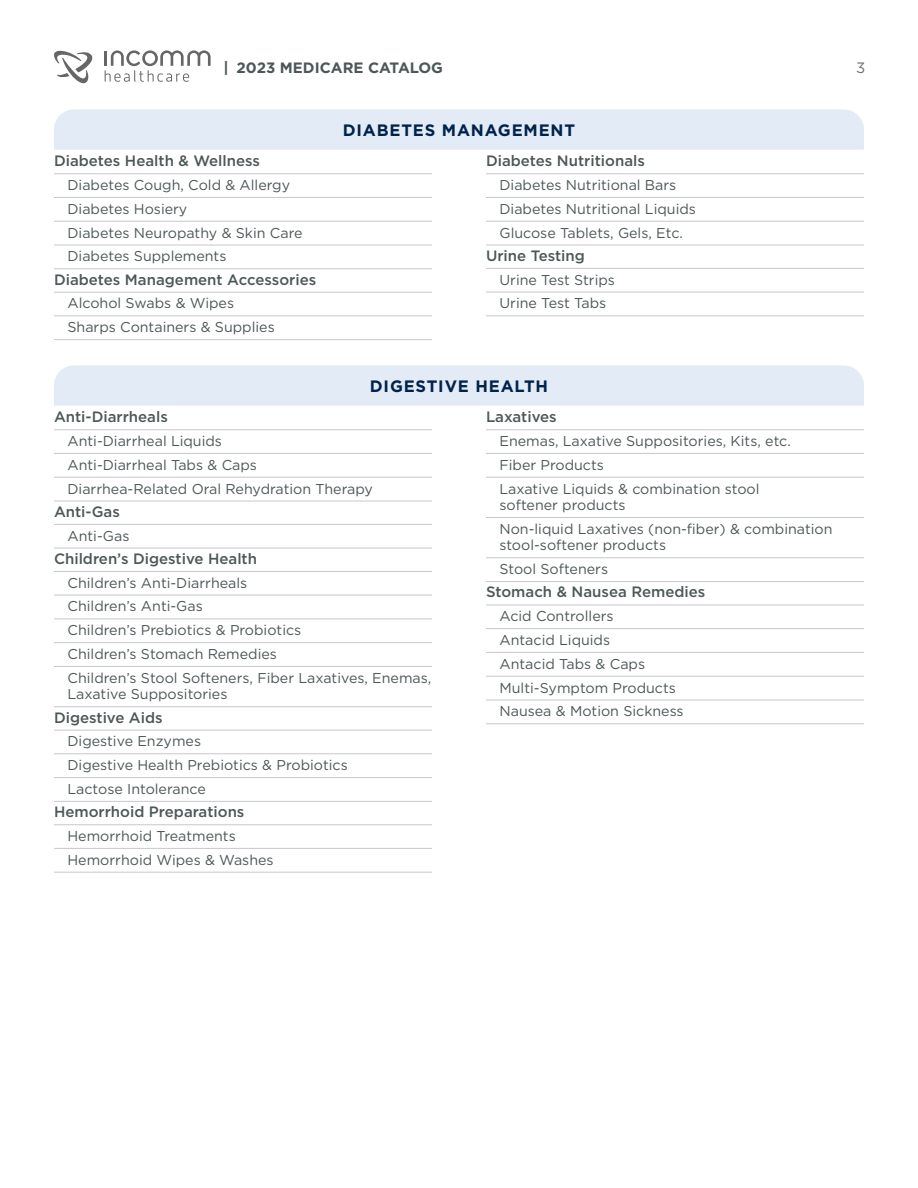
<style>
.page{position:relative;width:918px;height:1188px;background:#fff}
.page>*{position:absolute;margin:0;border:0;box-sizing:border-box;transform-origin:0 0}
.t1{font:700 16.5px "Gotham";letter-spacing:.05em;color:#00234b}
.t2{font:500 15px "Gotham";color:#4d5758}
.t3{font:700 15px "Gotham";color:#4d5758}
.t4{font:15px "Gotham";color:#686d6f}
.t5{font:14.25px/23.9px "Gotham";color:#4d5758}
</style>
<div class="page">
<hr style="left:104px;top:51px;width:3px;height:15px;background:#000">
<svg style="left:54px;top:50px;width:39px;height:33px"></svg>
<svg style="left:105px;top:50px;width:106px;height:32px"></svg>
<div style="left:54px;top:110px;width:810px;height:40px;background:#e3ebf6"></div>
<hr style="left:54px;top:173px;width:378px;height:1px;background:#c7c8ca">
<hr style="left:54px;top:197px;width:378px;height:1px;background:#c7c8ca">
<hr style="left:54px;top:221px;width:378px;height:1px;background:#c7c8ca">
<hr style="left:54px;top:245px;width:378px;height:1px;background:#c7c8ca">
<hr style="left:54px;top:268px;width:378px;height:1px;background:#c7c8ca">
<hr style="left:54px;top:292px;width:378px;height:1px;background:#c7c8ca">
<hr style="left:54px;top:315px;width:378px;height:1px;background:#c7c8ca">
<hr style="left:54px;top:339px;width:378px;height:1px;background:#c7c8ca">
<hr style="left:486px;top:173px;width:378px;height:1px;background:#c7c8ca">
<hr style="left:486px;top:197px;width:378px;height:1px;background:#c7c8ca">
<hr style="left:486px;top:221px;width:378px;height:1px;background:#c7c8ca">
<hr style="left:486px;top:245px;width:378px;height:1px;background:#c7c8ca">
<hr style="left:486px;top:268px;width:378px;height:1px;background:#c7c8ca">
<hr style="left:486px;top:292px;width:378px;height:1px;background:#c7c8ca">
<hr style="left:486px;top:315px;width:378px;height:1px;background:#c7c8ca">
<div style="left:54px;top:365px;width:810px;height:41px;background:#e3ebf6"></div>
<hr style="left:54px;top:429px;width:378px;height:1px;background:#c7c8ca">
<hr style="left:54px;top:453px;width:378px;height:1px;background:#c7c8ca">
<hr style="left:54px;top:477px;width:378px;height:1px;background:#c7c8ca">
<hr style="left:54px;top:501px;width:378px;height:1px;background:#c7c8ca">
<hr style="left:54px;top:524px;width:378px;height:1px;background:#c7c8ca">
<hr style="left:54px;top:548px;width:378px;height:1px;background:#c7c8ca">
<hr style="left:54px;top:571px;width:378px;height:1px;background:#c7c8ca">
<hr style="left:54px;top:595px;width:378px;height:1px;background:#c7c8ca">
<hr style="left:54px;top:618px;width:378px;height:1px;background:#c7c8ca">
<hr style="left:54px;top:642px;width:378px;height:1px;background:#c7c8ca">
<hr style="left:54px;top:666px;width:378px;height:1px;background:#c7c8ca">
<hr style="left:54px;top:706px;width:378px;height:1px;background:#c7c8ca">
<hr style="left:54px;top:730px;width:378px;height:1px;background:#c7c8ca">
<hr style="left:54px;top:753px;width:378px;height:1px;background:#c7c8ca">
<hr style="left:54px;top:777px;width:378px;height:1px;background:#c7c8ca">
<hr style="left:54px;top:801px;width:378px;height:1px;background:#c7c8ca">
<hr style="left:54px;top:824px;width:378px;height:1px;background:#c7c8ca">
<hr style="left:54px;top:848px;width:378px;height:1px;background:#c7c8ca">
<hr style="left:54px;top:872px;width:378px;height:1px;background:#c7c8ca">
<hr style="left:486px;top:429px;width:378px;height:1px;background:#c7c8ca">
<hr style="left:486px;top:453px;width:378px;height:1px;background:#c7c8ca">
<hr style="left:486px;top:477px;width:378px;height:1px;background:#c7c8ca">
<hr style="left:486px;top:517px;width:378px;height:1px;background:#c7c8ca">
<hr style="left:486px;top:557px;width:378px;height:1px;background:#c7c8ca">
<hr style="left:486px;top:581px;width:378px;height:1px;background:#c7c8ca">
<hr style="left:486px;top:605px;width:378px;height:1px;background:#c7c8ca">
<hr style="left:486px;top:628px;width:378px;height:1px;background:#c7c8ca">
<hr style="left:486px;top:652px;width:378px;height:1px;background:#c7c8ca">
<hr style="left:486px;top:676px;width:378px;height:1px;background:#c7c8ca">
<hr style="left:486px;top:700px;width:378px;height:1px;background:#c7c8ca">
<hr style="left:486px;top:723px;width:378px;height:1px;background:#c7c8ca">
<p class="t3" style="left:224px;top:57px;width:221px">| 2023 MEDICARE CATALOG</p>
<p class="t4" style="left:856px;top:58px;width:11px">3</p>
<p class="t2" style="left:54px;top:151px;width:208px">Diabetes Health &amp; Wellness</p>
<p class="t5" style="left:68px;top:173px;width:237px">Diabetes Cough, Cold &amp; Allergy<br>Diabetes Hosiery<br>Diabetes Neuropathy &amp; Skin Care<br>Diabetes Supplements</p>
<p class="t2" style="left:54px;top:269px;width:264px">Diabetes Management Accessories</p>
<p class="t5" style="left:68px;top:291px;width:209px">Alcohol Swabs &amp; Wipes<br>Sharps Containers &amp; Supplies</p>
<p class="t1" style="left:343px;top:119px;width:234px">DIABETES MANAGEMENT</p>
<p class="t2" style="left:486px;top:151px;width:160px">Diabetes Nutritionals</p>
<p class="t5" style="left:500px;top:173px;width:198px">Diabetes Nutritional Bars<br>Diabetes Nutritional Liquids<br>Glucose Tablets, Gels, Etc.</p>
<p class="t2" style="left:486px;top:246px;width:100px">Urine Testing</p>
<p class="t5" style="left:500px;top:267px;width:117px">Urine Test Strips<br>Urine Test Tabs</p>
<p class="t1" style="left:370px;top:375px;width:180px">DIGESTIVE HEALTH</p>
<p class="t2" style="left:54px;top:407px;width:115px">Anti-Diarrheals</p>
<p class="t5" style="left:68px;top:429px;width:307px">Anti-Diarrheal Liquids<br>Anti-Diarrheal Tabs &amp; Caps<br>Diarrhea-Related Oral Rehydration Therapy</p>
<p class="t2" style="left:54px;top:502px;width:67px">Anti-Gas</p>
<p class="t5" style="left:68px;top:523px;width:64px">Anti-Gas</p>
<p class="t2" style="left:54px;top:549px;width:205px">Children’s Digestive Health</p>
<p class="t5" style="left:68px;top:570px;width:365px">Children’s Anti-Diarrheals<br>Children’s Anti-Gas<br>Children’s Prebiotics &amp; Probiotics<br>Children’s Stomach Remedies<br>Children’s Stool Softeners, Fiber Laxatives, Enemas,</p>
<p class="t5" style="left:68px;top:682px;width:161px">Laxative Suppositories</p>
<p class="t2" style="left:54px;top:707px;width:110px">Digestive Aids</p>
<p class="t5" style="left:68px;top:729px;width:282px">Digestive Enzymes<br>Digestive Health Prebiotics &amp; Probiotics<br>Lactose Intolerance</p>
<p class="t2" style="left:54px;top:802px;width:192px">Hemorrhoid Preparations</p>
<p class="t5" style="left:68px;top:824px;width:208px">Hemorrhoid Treatments<br>Hemorrhoid Wipes &amp; Washes</p>
<p class="t2" style="left:486px;top:407px;width:72px">Laxatives</p>
<p class="t5" style="left:500px;top:429px;width:293px">Enemas, Laxative Suppositories, Kits, etc.<br>Fiber Products<br>Laxative Liquids &amp; combination stool</p>
<p class="t5" style="left:500px;top:493px;width:335px">softener products<br>Non-liquid Laxatives (non-fiber) &amp; combination</p>
<p class="t5" style="left:500px;top:533px;width:168px">stool-softener products<br>Stool Softeners</p>
<p class="t2" style="left:486px;top:582px;width:221px">Stomach &amp; Nausea Remedies</p>
<p class="t5" style="left:500px;top:604px;width:186px">Acid Controllers<br>Antacid Liquids<br>Antacid Tabs &amp; Caps<br>Multi-Symptom Products<br>Nausea &amp; Motion Sickness</p>
</div>
